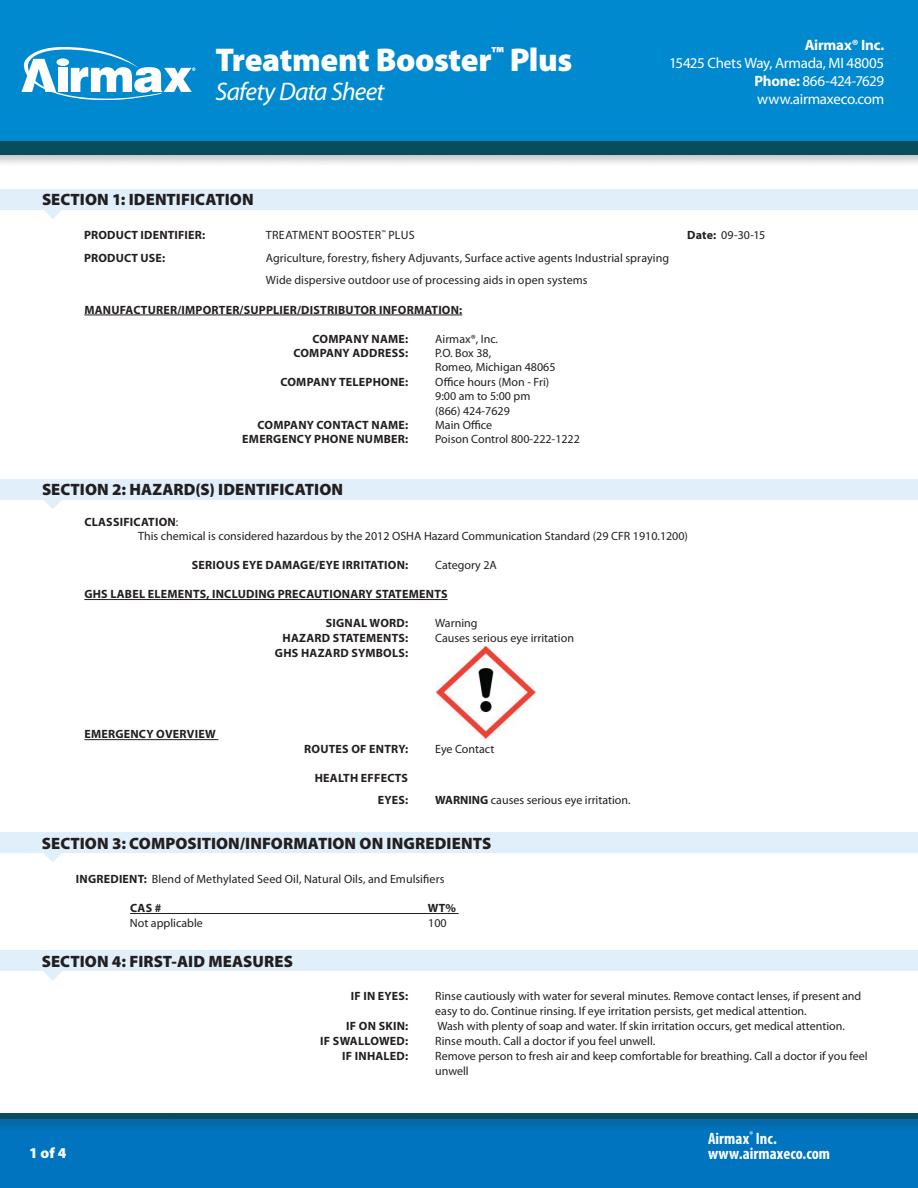
<style>
.page{position:relative;width:918px;height:1188px;background:#fff}
.page>*{position:absolute;margin:0;border:0;box-sizing:border-box;transform-origin:0 0}
.t1{font:900 33px "Myriad Pro";letter-spacing:-.015em;color:#fff}
.t2{font:italic 25.5px "Myriad Pro";letter-spacing:-.03em;color:#fff}
.t3{font:900 16.5px "Myriad Pro";letter-spacing:.005em;color:#231f20}
.t4{font:700 condensed 16.5px "Myriad Pro";letter-spacing:.005em;color:#fff}
.t5{font:15px/18px "Myriad Pro";letter-spacing:-.02em;color:#fff;text-align:justify}
.t6{font:700 15px "Myriad Pro";letter-spacing:-.015em;color:#fff}
.t7{font:900 15px "Myriad Pro";color:#fff}
.sidebyside_list{font:12px/14.4px "Myriad Pro";color:#231f20}
.sidebyside_list-2{font:700 12px "Myriad Pro";letter-spacing:.02em;color:#231f20}
.Heading2_Underline{font:700 12px "Myriad Pro";letter-spacing:.02em;color:#231f20}
.Section_Sub_Head_Bol{font:12px/14.4px "Myriad Pro";color:#231f20}
.sidebyside_list-3{font:12px "Myriad Pro";letter-spacing:.03em;color:#231f20}
.tabbed_columns_inden{font:12px "Myriad Pro";color:#231f20}
.Heading2_Underline_i{font:700 12px "Myriad Pro";color:#231f20}
.s1{font-weight:700}
</style>
<div class="page">
<div style="left:0;top:0;width:918px;height:155px;background:#0089cf"></div>
<div style="left:0;top:139px;width:918px;height:28px;background:#231f20;opacity:.25"></div>
<div style="left:0;top:141px;width:918px;height:14px;background:#094c5c"></div>
<div style="left:0;top:1114px;width:918px;height:74px;background:#0074be"></div>
<div style="left:0;top:1112px;width:918px;height:20px;background:#231f20;opacity:.25"></div>
<div style="left:0;top:1114px;width:918px;height:5px;background:#094c5c"></div>
<svg style="left:21px;top:47px;width:174px;height:53px"></svg>
<div style="left:57px;top:58px;width:12px;height:8px;background:#fff;border-radius:50%"></div>
<div style="left:0;top:189px;width:918px;height:20px;background:#e0eff9"></div>
<svg style="left:43px;top:209px;width:19px;height:10px"></svg>
<div style="left:0;top:950px;width:918px;height:21px;background:#e0eff9"></div>
<svg style="left:43px;top:971px;width:19px;height:10px"></svg>
<div style="left:0;top:479px;width:918px;height:21px;background:#e0eff9"></div>
<svg style="left:44px;top:500px;width:18px;height:9px"></svg>
<div style="left:0;top:832px;width:918px;height:21px;background:#e0eff9"></div>
<svg style="left:44px;top:853px;width:18px;height:9px"></svg>
<hr style="left:130px;top:913px;width:329px;height:1px;background:#231f20">
<hr style="left:84px;top:599px;width:364px;height:1px;background:#231f20">
<hr style="left:84px;top:739px;width:134px;height:1px;background:#231f20">
<hr style="left:84px;top:315px;width:378px;height:1px;background:#231f20">
<img style="left:436px;top:646px;width:99px;height:92px">
<h1 class="t1" style="left:216px;top:38px;width:358px">Treatment Booster<sup>™</sup> Plus</h1>
<h2 class="t2" style="left:216px;top:75px;width:170px">Safety Data Sheet</h2>
<p class="t3" style="left:42px;top:189px;width:213px">SECTION 1: IDENTIFICATION</p>
<p class="t6" style="left:805px;top:35px;width:81px">Airmax® Inc.</p>
<p class="t5" style="left:755px;top:54px;width:131px;text-indent:-85px">15425 Chets Way, Armada, MI 48005<br><span class="s1">Phone:</span> 866-424-7629 www.airmaxeco.com</p>
<p class="Heading2_Underline" style="left:84px;top:227px;width:122px">PRODUCT IDENTIFIER:</p>
<p class="sidebyside_list-3" style="left:266px;top:228px;width:150px">TREATMENT BOOSTER<sup>™</sup> PLUS</p>
<p class="sidebyside_list" style="left:687px;top:228px;width:80px"><span class="s1">Date:</span> 09-30-15</p>
<p class="Heading2_Underline" style="left:84px;top:250px;width:82px">PRODUCT USE:</p>
<p class="sidebyside_list" style="left:266px;top:246px;width:405px;line-height:22.5px">Agriculture, forestry, fishery Adjuvants, Surface active agents Industrial spraying<br>Wide dispersive outdoor use of processing aids in open systems</p>
<p class="Heading2_Underline" style="left:84px;top:302px;width:379px">MANUFACTURER/IMPORTER/SUPPLIER/DISTRIBUTOR INFORMATION:</p>
<p class="sidebyside_list-2" style="left:313px;top:331px;width:97px">COMPANY NAME:</p>
<p class="sidebyside_list" style="left:435px;top:331px;width:64px">Airmax®, Inc.</p>
<p class="sidebyside_list-2" style="left:293px;top:345px;width:116px">COMPANY ADDRESS:</p>
<p class="sidebyside_list" style="left:435px;top:346px;width:122px">P.O. Box 38,<br>Romeo, Michigan 48065</p>
<p class="sidebyside_list-2" style="left:280px;top:374px;width:129px">COMPANY TELEPHONE:</p>
<p class="sidebyside_list" style="left:435px;top:374px;width:116px">Office hours (Mon - Fri)<br>9:00 am to 5:00 pm (866) 424-7629</p>
<p class="sidebyside_list-2" style="left:258px;top:417px;width:152px">COMPANY CONTACT NAME:</p>
<p class="sidebyside_list" style="left:435px;top:418px;width:59px">Main Office</p>
<p class="sidebyside_list-2" style="left:242px;top:431px;width:167px">EMERGENCY PHONE NUMBER:</p>
<p class="sidebyside_list" style="left:435px;top:432px;width:146px">Poison Control 800-222-1222</p>
<p class="t3" style="left:42px;top:479px;width:303px">SECTION 2: HAZARD(S) IDENTIFICATION</p>
<p class="Section_Sub_Head_Bol" style="left:138px;top:514px;width:551px;text-indent:-54px"><span class="s1">CLASSIFICATION</span>:<br>This chemical is considered hazardous by the 2012 OSHA Hazard Communication Standard (29 CFR 1910.1200)</p>
<p class="sidebyside_list-2" style="left:192px;top:557px;width:218px">SERIOUS EYE DAMAGE/EYE IRRITATION:</p>
<p class="sidebyside_list" style="left:435px;top:558px;width:63px">Category 2A</p>
<p class="Heading2_Underline" style="left:84px;top:586px;width:365px">GHS LABEL ELEMENTS, INCLUDING PRECAUTIONARY STATEMENTS</p>
<p class="sidebyside_list-2" style="left:326px;top:615px;width:84px">SIGNAL WORD:</p>
<p class="sidebyside_list" style="left:435px;top:616px;width:44px">Warning</p>
<p class="sidebyside_list-2" style="left:283px;top:630px;width:127px">HAZARD STATEMENTS:</p>
<p class="sidebyside_list" style="left:435px;top:630px;width:140px">Causes serious eye irritation</p>
<p class="sidebyside_list-2" style="left:275px;top:645px;width:135px">GHS HAZARD SYMBOLS:</p>
<p class="Heading2_Underline" style="left:84px;top:727px;width:133px">EMERGENCY OVERVIEW</p>
<p class="sidebyside_list-2" style="left:304px;top:741px;width:106px">ROUTES OF ENTRY:</p>
<p class="sidebyside_list" style="left:435px;top:741px;width:61px">Eye Contact</p>
<p class="sidebyside_list-2" style="left:315px;top:770px;width:95px">HEALTH EFFECTS</p>
<p class="sidebyside_list-2" style="left:378px;top:792px;width:32px">EYES:</p>
<p class="sidebyside_list" style="left:435px;top:793px;width:197px"><span class="s1">WARNING</span> causes serious eye irritation.</p>
<p class="t3" style="left:42px;top:832px;width:451px">SECTION 3: COMPOSITION/INFORMATION ON INGREDIENTS</p>
<p class="sidebyside_list" style="left:76px;top:872px;width:370px"><span class="s1">INGREDIENT:</span> Blend of Methylated Seed Oil, Natural Oils, and Emulsifiers</p>
<p class="Heading2_Underline_i" style="left:130px;top:900px;width:33px">CAS #</p>
<p class="Heading2_Underline_i" style="left:428px;top:900px;width:30px">WT%</p>
<p class="tabbed_columns_inden" style="left:130px;top:915px;width:74px">Not applicable</p>
<p class="tabbed_columns_inden" style="left:428px;top:915px;width:20px">100</p>
<p class="t3" style="left:42px;top:950px;width:253px">SECTION 4: FIRST-AID MEASURES</p>
<p class="sidebyside_list-2" style="left:351px;top:988px;width:59px">IF IN EYES:</p>
<p class="sidebyside_list" style="left:435px;top:988px;width:428px;line-height:15px">Rinse cautiously with water for several minutes. Remove contact lenses, if present and easy to do. Continue rinsing. If eye irritation persists, get medical attention.</p>
<p class="sidebyside_list-2" style="left:346px;top:1018px;width:63px">IF ON SKIN:</p>
<p class="sidebyside_list" style="left:437px;top:1018px;width:409px">Wash with plenty of soap and water. If skin irritation occurs, get medical attention.</p>
<p class="sidebyside_list-2" style="left:320px;top:1033px;width:89px">IF SWALLOWED:</p>
<p class="sidebyside_list" style="left:435px;top:1033px;width:222px">Rinse mouth. Call a doctor if you feel unwell.</p>
<p class="sidebyside_list-2" style="left:342px;top:1048px;width:68px">IF INHALED:</p>
<p class="sidebyside_list" style="left:435px;top:1048px;width:434px;line-height:15px">Remove person to fresh air and keep comfortable for breathing. Call a doctor if you feel unwell</p>
<h3 class="t4" style="left:708px;top:1128px;width:70px">Airmax<sup>®</sup> Inc.</h3>
<p class="t7" style="left:29px;top:1143px;width:39px">1 of 4</p>
<h3 class="t4" style="left:708px;top:1143px;width:124px">www.airmaxeco.com</h3>
</div>
